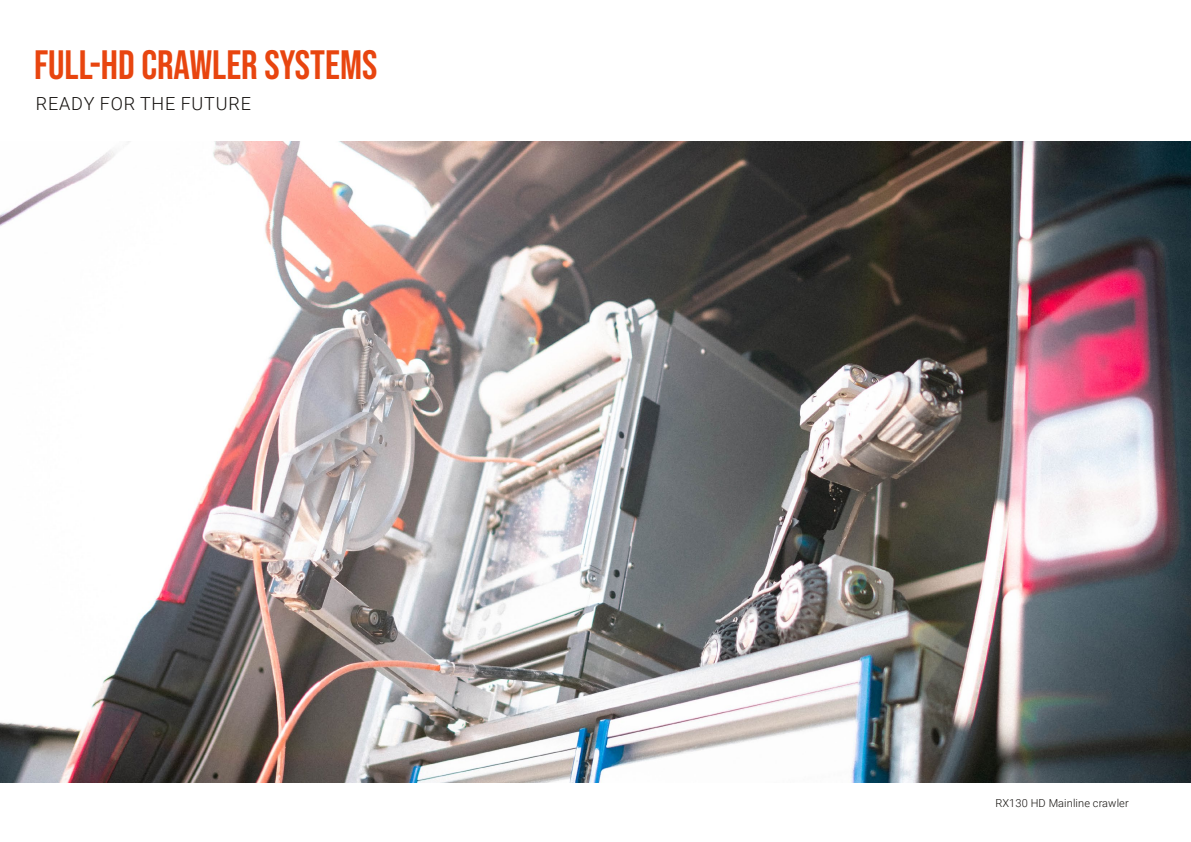
<style>
.page{position:relative;width:1191px;height:842px;background:#fff}
.page>*{position:absolute;margin:0;border:0;box-sizing:border-box;transform-origin:0 0}
.t1{font:41px "Bebas Neue";color:#e8450f}
.t2{font:300 18px "Roboto";letter-spacing:.045em;color:#13100d}
.t3{font:300 11px "Roboto";letter-spacing:.01em;color:#13100d}
</style>
<div class="page">
<img style="left:0;top:142px;width:1191px;height:640px">
<h1 class="t1" style="left:34px;top:41px;width:345px">FULL-HD CRAWLER SYSTEMS</h1>
<h2 class="t2" style="left:36px;top:91px;width:217px">READY FOR THE FUTURE</h2>
<p class="t3" style="left:995px;top:796px;width:135px">RX130 HD Mainline crawler</p>
</div>
